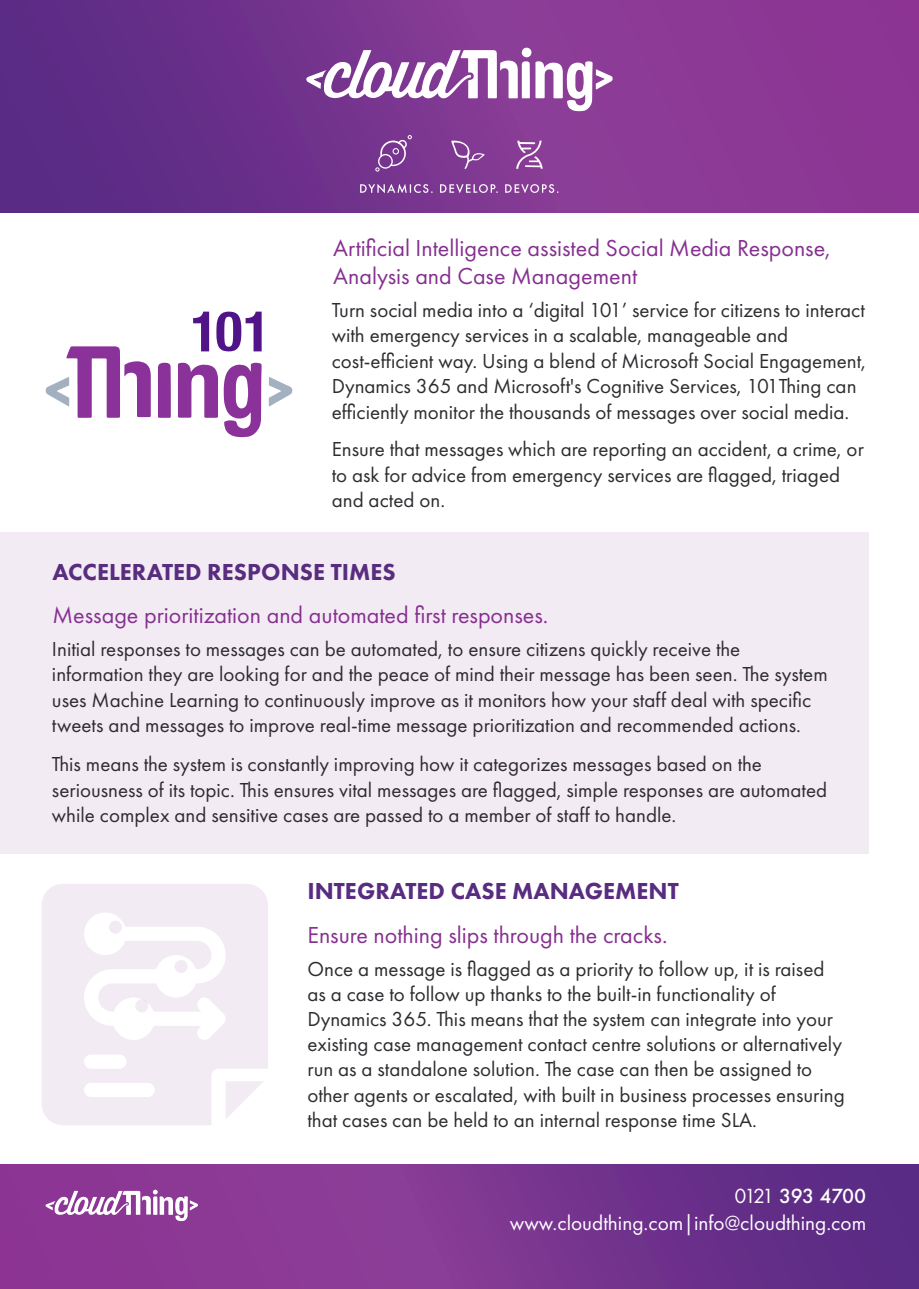
<style>
.page{position:relative;width:919px;height:1289px;background:#fff}
.page>*{position:absolute;margin:0;border:0;box-sizing:border-box;transform-origin:0 0}
.t1{font:24px/28.8px "Futura PT";color:#863090}
.t2{font:800 24px "Futura PT";color:#582c7f}
.t3{font:21.3px "Futura PT";color:#fff}
.t4{font:500 21.3px "Futura PT";letter-spacing:-.01em;color:#fff}
.t5{font:21px/25.5px "Futura PT";color:#2d2c30}
.s1{font-weight:400}
</style>
<div class="page">
<div style="left:0;top:0;width:918px;height:212px;background:linear-gradient(to right,#5c2e86,#993c9a)"></div>
<div style="left:0;top:532px;width:868px;height:321px;background:#f3ebf4"></div>
<svg style="left:42px;top:884px;width:226px;height:241px;fill:#f3ebf4"></svg>
<svg style="left:225px;top:1081px;width:39px;height:38px"></svg>
<svg style="left:268px;top:377px;width:24px;height:29px"></svg>
<svg style="left:45px;top:346px;width:106px;height:72px"></svg>
<svg style="left:178px;top:363px;width:40px;height:55px"></svg>
<svg style="left:158px;top:363px;width:13px;height:55px"></svg>
<svg style="left:224px;top:363px;width:37px;height:74px"></svg>
<svg style="left:193px;top:311px;width:68px;height:40px"></svg>
<div style="left:0;top:1164px;width:918px;height:124px;background:linear-gradient(to right,#9a3c9a,#5d2e86)"></div>
<svg style="left:45px;top:1189px;width:153px;height:31px"></svg>
<svg style="left:306px;top:48px;width:307px;height:63px"></svg>
<svg style="left:360px;top:184px;width:198px;height:9px"></svg>
<svg style="left:451px;top:141px;width:33px;height:28px"></svg>
<svg style="left:516px;top:141px;width:26px;height:28px"></svg>
<svg style="left:375px;top:135px;width:37px;height:37px"></svg>
<p class="t1" style="left:333px;top:233px;width:499px">Artificial Intelligence assisted Social Media Response,<br>Analysis and Case Management</p>
<p class="t5" style="left:332px;top:297px;width:535px">Turn social media into a ‘digital 101’ service for citizens to interact with emergency services in a scalable, manageable and cost-efficient way. Using a blend of Microsoft Social Engagement, Dynamics 365 and Microsoft's Cognitive Services, 101Thing can efficiently monitor the thousands of messages over social media.</p>
<p class="t5" style="left:332px;top:436px;width:533px">Ensure that messages which are reporting an accident, a crime, or to ask for advice from emergency services are flagged, triaged and acted on.</p>
<p class="t2" style="left:52px;top:556px;width:344px">ACCELERATED RESPONSE TIMES</p>
<p class="t1" style="left:52px;top:600px;width:497px">Message prioritization and automated first responses.</p>
<p class="t5" style="left:52px;top:635px;width:777px">Initial responses to messages can be automated, to ensure citizens quickly receive the information they are looking for and the peace of mind their message has been seen. The system uses Machine Learning to continuously improve as it monitors how your staff deal with specific tweets and messages to improve real-time message prioritization and recommended actions.</p>
<p class="t5" style="left:52px;top:751px;width:776px">This means the system is constantly improving how it categorizes messages based on the seriousness of its topic. This ensures vital messages are flagged, simple responses are automated while complex and sensitive cases are passed to a member of staff to handle.</p>
<p class="t2" style="left:307px;top:876px;width:373px">INTEGRATED CASE MANAGEMENT</p>
<p class="t1" style="left:307px;top:920px;width:361px">Ensure nothing slips through the cracks.</p>
<p class="t5" style="left:307px;top:955px;width:538px">Once a message is flagged as a priority to follow up, it is raised as a case to follow up thanks to the built-in functionality of Dynamics 365. This means that the system can integrate into your existing case management contact centre solutions or alternatively run as a standalone solution. The case can then be assigned to other agents or escalated, with built in business processes ensuring that cases can be held to an internal response time SLA.</p>
<p class="t4" style="left:734px;top:1182px;width:133px"><span class="s1">0121</span> 393 4700</p>
<p class="t3" style="left:510px;top:1209px;width:358px">www.cloudthing.com|info@cloudthing.com</p>
</div>
